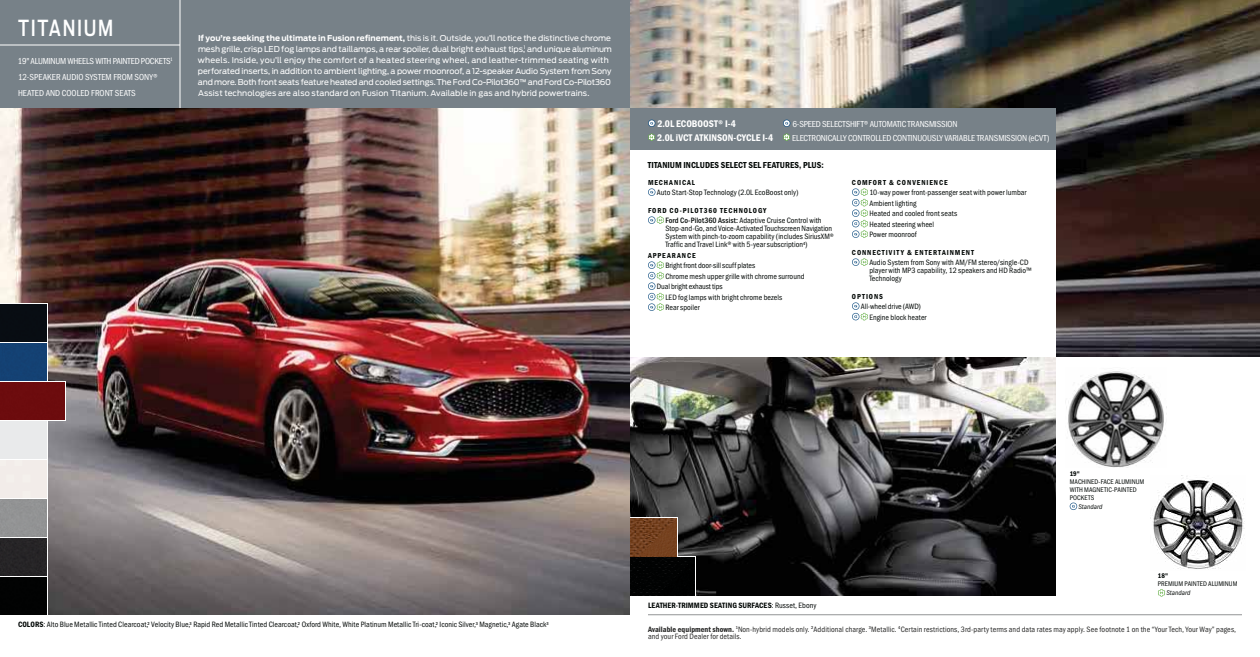
<style>
.page{position:relative;width:1260px;height:657px;background:#fff}
.page>*{position:absolute;margin:0;border:0;box-sizing:border-box;transform-origin:0 0}
.t1{font:500 22px "Ford Antenna Cond";letter-spacing:.085em;color:#fff;scale:.9 1}
.t2{font:10px "ITC Franklin Gothic Std Dm Cd";color:#fff}
.t3{font:condensed 9px/16px "ITC Franklin Gothic Std";letter-spacing:-.015em;color:#fff}
.t4{font:9px "ITC Franklin Gothic Std Dm Cd";letter-spacing:.005em;color:#030806}
.t5{font:condensed 8px/10.5px "ITC Franklin Gothic Std";letter-spacing:.005em;color:#030806}
.t6{font:8px/11px "Ford Antenna";letter-spacing:-.005em;color:#fff}
.t7{font:condensed 8px/7.5px "ITC Franklin Gothic Std";letter-spacing:.01em;color:#272726}
.t8{font:8px "ITC Franklin Gothic Std Dm Cd";letter-spacing:.005em;color:#030806}
.t9{font:condensed 8px "ITC Franklin Gothic Std";letter-spacing:-.015em;color:#030806}
.t10{font:7.5px "ITC Franklin Gothic Std Dm Cd";letter-spacing:.12em;color:#030806}
.t11{font:condensed 7px/8px "ITC Franklin Gothic Std";letter-spacing:.01em;color:#030806}
.t12{font:italic condensed 7px "ITC Franklin Gothic Std";letter-spacing:.005em;color:#030806}
.t13{font:7px "ITC Franklin Gothic Std Dm Cd";color:#030806}
.s1{font-weight:700}
.s2{font-weight:500;font-size:6.5px}
.s3{font-weight:500}
.s4{font-family:"ITC Franklin Gothic Std Dm Cd";font-stretch:normal}
.s5{font-family:"ITC Franklin Gothic Std";font-stretch:condensed}
</style>
<div class="page">
<img style="left:0;top:0;width:1260px;height:615px">
<div style="left:630px;top:150px;width:426px;height:507px;background:#fff"></div>
<div style="left:1056px;top:357px;width:204px;height:300px;background:#fff"></div>
<div style="left:0;top:0;width:630px;height:108px;background:#778188"></div>
<div style="left:630px;top:108px;width:426px;height:42px;background:#778188"></div>
<img style="left:630px;top:357px;width:426px;height:239px">
<svg style="left:0;top:302px;width:66px;height:313px;background:#6d6369"></svg>
<hr style="left:648px;top:614px;width:594px;height:1px;background:#939495">
<svg style="left:648px;top:120px;width:8px;height:7px"></svg>
<svg style="left:783px;top:120px;width:7px;height:7px"></svg>
<svg style="left:648px;top:134px;width:7px;height:7px"></svg>
<svg style="left:783px;top:134px;width:7px;height:7px"></svg>
<hr style="left:0;top:44px;width:180px;height:2px;background:#fff">
<svg style="left:852px;top:188px;width:16px;height:50px"></svg>
<svg style="left:852px;top:258px;width:16px;height:8px"></svg>
<svg style="left:852px;top:302px;width:16px;height:18px"></svg>
<svg style="left:648px;top:188px;width:8px;height:8px"></svg>
<svg style="left:648px;top:216px;width:16px;height:8px"></svg>
<svg style="left:648px;top:261px;width:16px;height:50px"></svg>
<svg style="left:1070px;top:503px;width:7px;height:7px"></svg>
<img style="left:1066px;top:371px;width:98px;height:97px">
<hr style="left:180px;top:0;width:1px;height:108px;background:#fff">
<svg style="left:1158px;top:589px;width:7px;height:8px"></svg>
<img style="left:1150px;top:475px;width:95px;height:94px">
<div style="left:630px;top:556px;width:66px;height:40px;background:#fff"></div>
<img style="left:630px;top:557px;width:65px;height:39px">
<img style="left:657px;top:558px;width:38px;height:38px">
<svg style="left:630px;top:518px;width:48px;height:40px"></svg>
<img style="left:630px;top:518px;width:9px;height:38px">
<img style="left:639px;top:518px;width:38px;height:38px">
<h1 class="t1" style="left:18px;top:20px;width:107px">TITANIUM</h1>
<p class="t3" style="left:18px;top:54px;width:157px">19" ALUMINUM WHEELS WITH PAINTED POCKETS<sup>1<br></sup>12-SPEAKER AUDIO SYSTEM FROM SONY®<br>HEATED AND COOLED FRONT SEATS</p>
<p class="t6" style="left:198px;top:34px;width:416px"><span class="s1">If you’re seeking the ultimate in Fusion refinement,</span> this is it. Outside, you’ll notice the distinctive chrome mesh grille, crisp LED fog lamps and taillamps, a rear spoiler, dual bright exhaust tips,<sup>1</sup> and unique aluminum wheels. Inside, you’ll enjoy the comfort of a heated steering wheel, and leather-trimmed seating with perforated inserts, in addition to ambient lighting, a power moonroof, a 12-speaker Audio System from Sony and more. Both front seats feature heated and cooled settings. The Ford Co-Pilot360<span class="s2">™</span> and Ford Co-Pilot360<br>Assist technologies are also standard on Fusion Titanium. Available in gas and hybrid powertrains.</p>
<p class="t2" style="left:657px;top:120px;width:80px">2.0L ECOBOOST® I-4</p>
<p class="t3" style="left:792px;top:117px;width:167px">6-SPEED SELECTSHIFT® AUTOMATIC TRANSMISSION</p>
<p class="t2" style="left:657px;top:134px;width:118px">2.0L iVCT ATKINSON-CYCLE I-4</p>
<p class="t3" style="left:792px;top:131px;width:259px">ELECTRONICALLY CONTROLLED CONTINUOUSLY VARIABLE TRANSMISSION (eCVT)</p>
<p class="t4" style="left:648px;top:162px;width:177px">TITANIUM INCLUDES SELECT SEL FEATURES, PLUS:</p>
<p class="t10" style="left:648px;top:180px;width:49px">MECHANICAL</p>
<p class="t5" style="left:657px;top:188px;width:143px">Auto Start-Stop Technology (2.0L EcoBoost only)</p>
<p class="t10" style="left:648px;top:208px;width:120px">FORD CO-PILOT360 TECHNOLOGY</p>
<p class="t5" style="left:665px;top:217px;width:170px;line-height:8px"><span class="s3">Ford Co-Pilot360 Assist:</span> Adaptive Cruise Control with Stop-and-Go, and Voice-Activated Touchscreen Navigation System with pinch-to-zoom capability (includes SiriusXM® Traffic and Travel Link® with 5-year subscription<sup>4</sup>)</p>
<p class="t10" style="left:648px;top:252px;width:49px">APPEARANCE</p>
<p class="t5" style="left:665px;top:261px;width:91px">Bright front door-sill scuff plates</p>
<p class="t5" style="left:665px;top:272px;width:141px">Chrome mesh upper grille with chrome surround</p>
<p class="t9" style="left:657px;top:283px;width:67px">Dual bright exhaust tips</p>
<p class="t5" style="left:665px;top:293px;width:118px">LED fog lamps with bright chrome bezels</p>
<p class="t5" style="left:665px;top:303px;width:36px">Rear spoiler</p>
<p class="t10" style="left:852px;top:180px;width:97px">COMFORT &amp; CONVENIENCE</p>
<p class="t5" style="left:869px;top:188px;width:159px">10-way power front-passenger seat with power lumbar<br>Ambient lighting<br>Heated and cooled front seats<br>Heated steering wheel<br>Power moonroof</p>
<p class="t10" style="left:852px;top:250px;width:124px">CONNECTIVITY &amp; ENTERTAINMENT</p>
<p class="t5" style="left:869px;top:259px;width:164px;line-height:8px">Audio System from Sony with AM/FM stereo/single-CD player with MP3 capability, 12 speakers and HD Radio™<br>Technology</p>
<p class="t10" style="left:852px;top:294px;width:32px">OPTIONS</p>
<p class="t5" style="left:869px;top:302px;width:59px;text-indent:-8px">All-wheel drive (AWD)<br>Engine block heater</p>
<p class="t5" style="left:18px;top:620px;width:532px"><span class="s4">COLORS</span>: Alto Blue Metallic Tinted Clearcoat,<sup>2</sup> Velocity Blue,<sup>3</sup> Rapid Red Metallic Tinted Clearcoat,<sup>2</sup> Oxford White, White Platinum Metallic Tri-coat,<sup>2</sup> Iconic Silver,<sup>3</sup> Magnetic,<sup>3</sup> Agate Black<sup>3</sup></p>
<p class="t13" style="left:1070px;top:471px;width:12px">19"</p>
<p class="t11" style="left:1070px;top:478px;width:76px">MACHINED-FACE ALUMINUM<br>WITH MAGNETIC-PAINTED<br>POCKETS</p>
<p class="t12" style="left:1078px;top:504px;width:26px">Standard</p>
<p class="t13" style="left:1158px;top:573px;width:12px">18"</p>
<p class="t11" style="left:1158px;top:581px;width:81px">PREMIUM PAINTED ALUMINUM</p>
<p class="t12" style="left:1166px;top:590px;width:26px">Standard</p>
<p class="t8" style="left:648px;top:602px;width:170px">LEATHER-TRIMMED SEATING SURFACES<span class="s5">: Russet, Ebony</span></p>
<p class="t7" style="left:648px;top:626px;width:590px"><span class="s4">Available equipment shown.</span> <sup>1</sup>Non-hybrid models only. <sup>2</sup>Additional charge. <sup>3</sup>Metallic. <sup>4</sup>Certain restrictions, 3rd-party terms and data rates may apply. See footnote 1 on the “Your Tech, Your Way” pages, and your Ford Dealer for details.</p>
</div>
